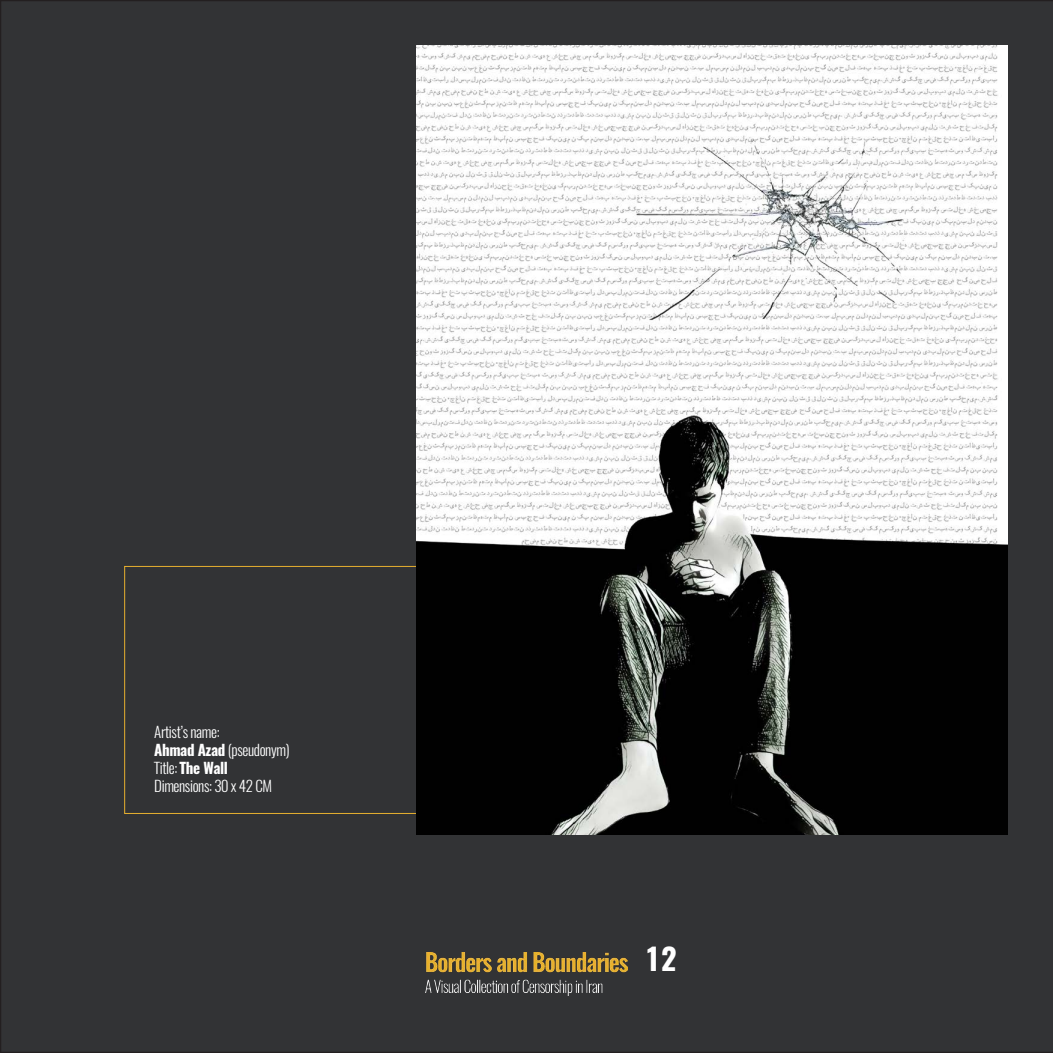
<style>
.page{position:relative;width:1053px;height:1053px;background:#fff}
.page>*{position:absolute;margin:0;border:0;box-sizing:border-box;transform-origin:0 0}
.t1{font:700 30px "Oswald";color:#fff}
.t2{font:300 15px "Oswald";letter-spacing:-.025em;color:#fff}
.t3{font:700 15px "Oswald";letter-spacing:-.025em;color:#fff}
.s1{font-weight:700}
.s2{font-weight:300}
</style>
<div class="page">
<div style="left:0;top:0;width:1052px;height:1052px;background:#323335"></div>
<img style="left:425px;top:952px;width:202px;height:43px">
<img style="left:416px;top:45px;width:591px;height:789px">
<p class="t2" style="left:154px;top:721px;width:67px">Artist’s name:</p>
<p class="t2" style="left:154px;top:739px;width:137px"><span class="s1">Ahmad Azad</span> (pseudonym)</p>
<p class="t3" style="left:154px;top:757px;width:75px"><span class="s2">Title:</span> The Wall</p>
<p class="t2" style="left:154px;top:775px;width:119px">Dimensions: 30 x 42 CM</p>
<h1 class="t1" style="left:644px;top:938px;width:33px">12</h1>
</div>
